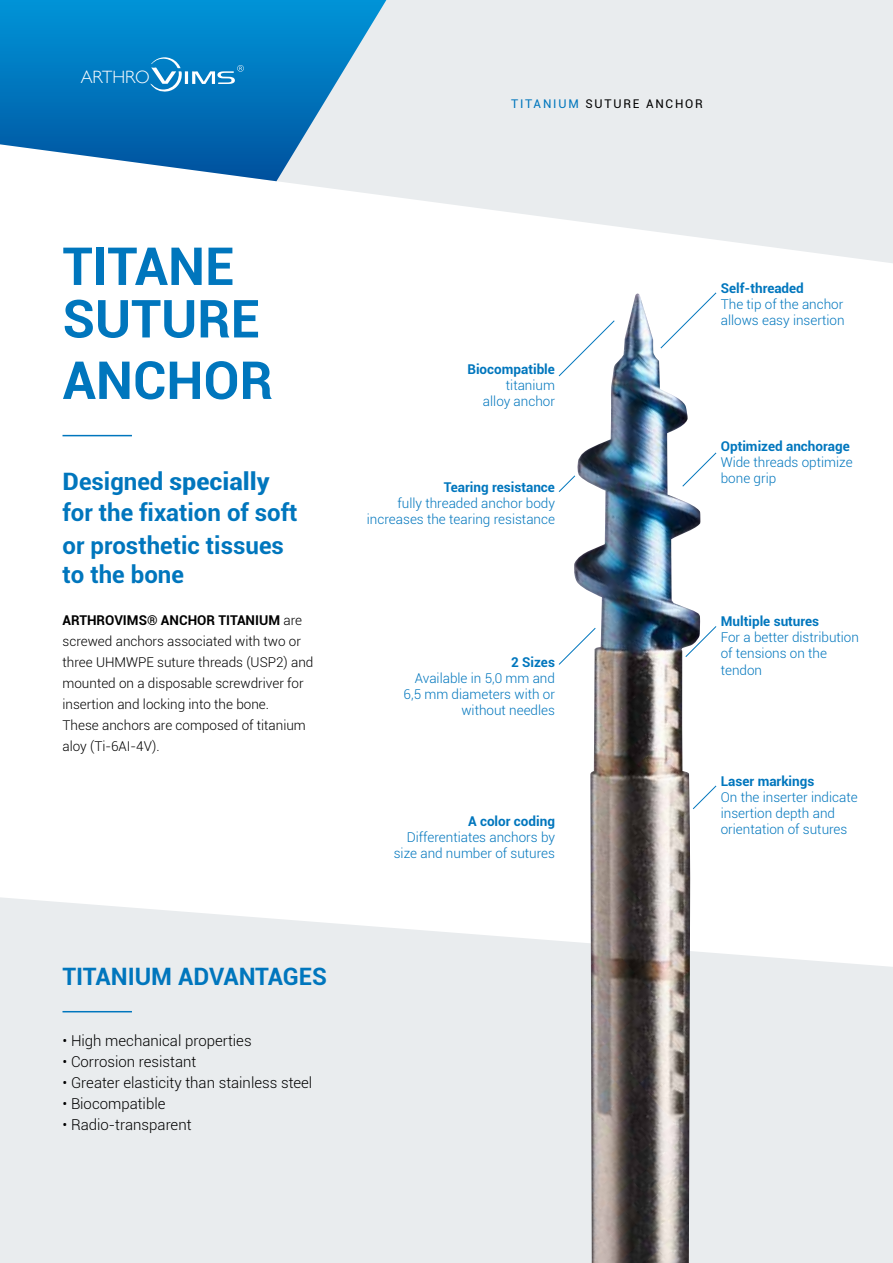
<style>
.page{position:relative;width:893px;height:1263px;background:#fff}
.page>*{position:absolute;margin:0;border:0;box-sizing:border-box;transform-origin:0 0}
.t1{font:700 52.5px/52.5px "Roboto";color:#0076bd}
.t2{font:700 24px/32.1px "Roboto";color:#0076bd}
.t3{font:300 17.85px "Gill Sans";color:#fff}
.t4{font:300 15px "Roboto";color:#000}
.t5{font:300 13.5px/16.2px "Roboto";color:#0076bd;text-align:right}
.t6{font:300 13.5px/21px "Roboto";color:#000}
.t7{font:700 13.5px "Roboto";color:#0076bd}
.t8{font:12px "Roboto";letter-spacing:.15em;color:#000}
.s1{color:#0076bd}
.s2{font-stretch:condensed}
.s3{font-weight:700}
</style>
<div class="page">
<svg style="left:0;top:897px;width:893px;height:366px;background:#eaedef"></svg>
<img style="left:573px;top:294px;width:128px;height:969px">
<svg style="left:660px;top:292px;width:57px;height:57px"></svg>
<svg style="left:558px;top:320px;width:57px;height:57px"></svg>
<svg style="left:558px;top:475px;width:18px;height:18px"></svg>
<svg style="left:558px;top:627px;width:38px;height:38px"></svg>
<svg style="left:682px;top:452px;width:35px;height:35px"></svg>
<svg style="left:685px;top:625px;width:32px;height:33px"></svg>
<svg style="left:692px;top:785px;width:25px;height:25px"></svg>
<svg style="left:275px;top:0;width:618px;height:263px;fill:#e9ecee"></svg>
<svg style="left:0;top:0;width:386px;height:181px;background:#3593ca"></svg>
<hr style="left:63px;top:1011px;width:69px;height:1px;background:#0076bd">
<svg style="left:150px;top:57px;width:94px;height:35px;background:#2c91cb"></svg>
<hr style="left:63px;top:435px;width:69px;height:1px;background:#0076bd">
<h3 class="t3" style="left:81px;top:67px;width:71px">ARTHRO</h3>
<p class="t8" style="left:511px;top:97px;width:193px"><span class="s1">TITANIUM</span> SUTURE ANCHOR</p>
<h1 class="t1" style="left:63px;top:241px;width:199px">TITANE<br>SUTURE</h1>
<h1 class="t1" style="left:63px;top:355px;width:212px">ANCHOR</h1>
<h2 class="t2" style="left:63px;top:465px;width:237px"><span class="s2">D</span>esigned <span class="s2">specially </span>for the fixation of soft or prosthetic tissues</h2>
<h2 class="t2" style="left:63px;top:558px;width:123px">to the bone</h2>
<p class="t6" style="left:63px;top:610px;width:252px"><span class="s3">ARTHROVIMS® ANCHOR TITANIUM</span> are screwed anchors associated with two or three UHMWPE suture threads (USP2) and mounted on a disposable screwdriver for insertion and locking into the bone.<br>These anchors are composed of titanium aloy (Ti-6AI-4V).</p>
<p class="t7" style="left:467px;top:361px;width:89px">Biocompatible</p>
<p class="t5" style="left:483px;top:377px;width:74px">titanium alloy anchor</p>
<p class="t7" style="left:444px;top:479px;width:113px">Tearing resistance</p>
<p class="t5" style="left:367px;top:495px;width:190px">fully threaded anchor body increases the tearing resistance</p>
<p class="t7" style="left:511px;top:654px;width:45px">2 Sizes</p>
<p class="t5" style="left:404px;top:670px;width:153px">Available in 5,0 mm and<br>6,5 mm diameters with or without needles</p>
<p class="t7" style="left:468px;top:813px;width:88px">A color coding</p>
<p class="t5" style="left:394px;top:829px;width:163px">Differentiates anchors by size and number of sutures</p>
<h2 class="t2" style="left:63px;top:960px;width:266px">TITANIUM ADVANTAGES</h2>
<p class="t4" style="left:63px;top:1032px;width:191px">• High mechanical properties</p>
<p class="t4" style="left:63px;top:1053px;width:135px">• Corrosion resistant</p>
<p class="t4" style="left:63px;top:1074px;width:251px">• Greater elasticity than stainless steel</p>
<p class="t4" style="left:63px;top:1095px;width:105px">• Biocompatible</p>
<p class="t4" style="left:63px;top:1116px;width:131px">• Radio-transparent</p>
<p class="t7" style="left:721px;top:280px;width:85px">Self-threaded</p>
<p class="t5" style="left:721px;top:296px;width:125px;text-align:left">The tip of the anchor allows easy insertion</p>
<p class="t7" style="left:721px;top:438px;width:131px">Optimized anchorage</p>
<p class="t5" style="left:721px;top:454px;width:133px;text-align:left">Wide threads optimize bone grip</p>
<p class="t7" style="left:721px;top:613px;width:100px">Multiple sutures</p>
<p class="t5" style="left:721px;top:629px;width:140px;text-align:left">For a better distribution of tensions on the tendon</p>
<p class="t7" style="left:721px;top:773px;width:95px">Laser markings</p>
<p class="t5" style="left:721px;top:789px;width:138px;text-align:left">On the inserter indicate insertion depth and orientation of sutures</p>
</div>
